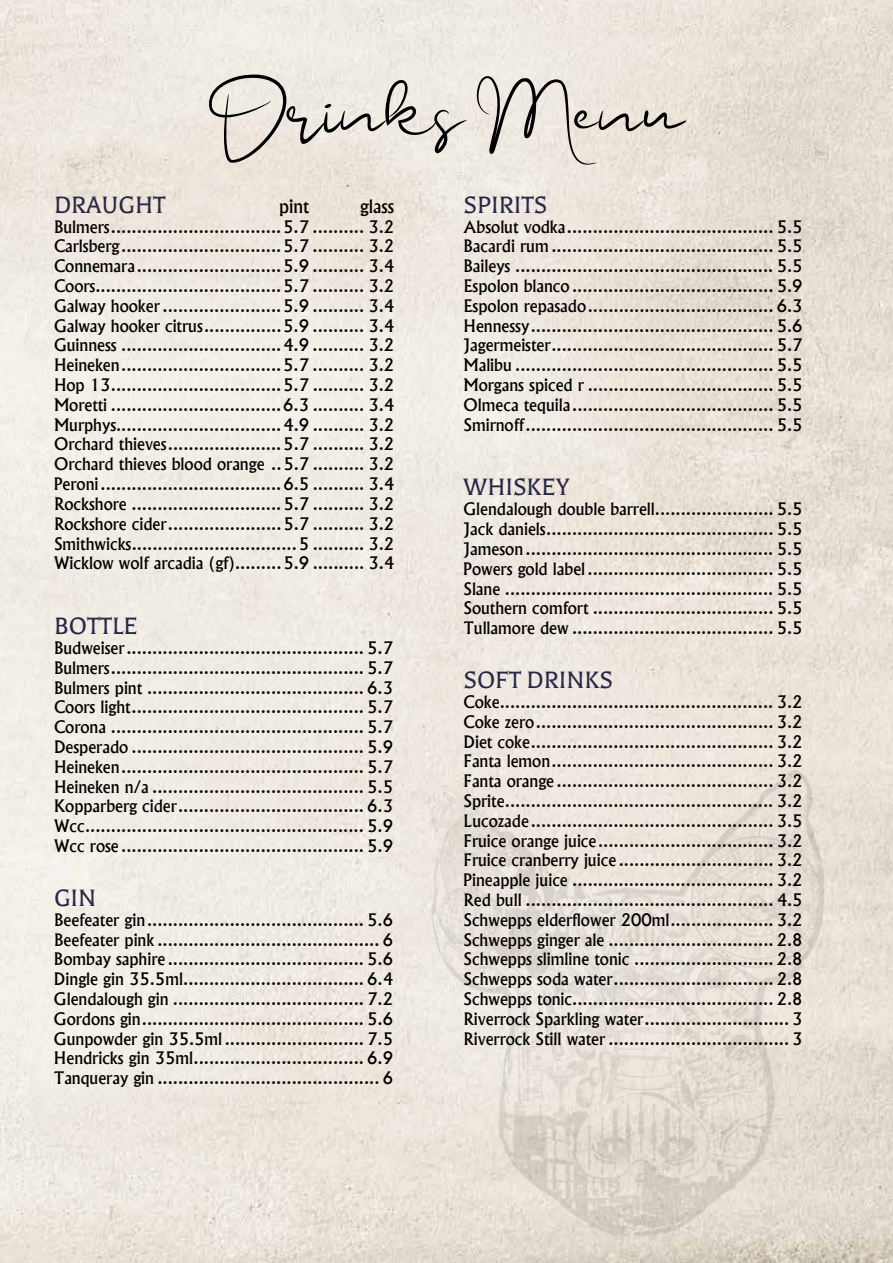
<style>
.page{position:relative;width:893px;height:1263px;background:#fff}
.page>*{position:absolute;margin:0;border:0;box-sizing:border-box;transform-origin:0 0}
.t1{font:120px "onelove";color:#000}
.t2{font:27px "Balthazar";color:#282748}
.t3{font:500 18px "Albertus";color:#000}
.t4{font:500 16.5px/19.8px "Albertus";color:#000;text-align:justify}
</style>
<div class="page">
<img style="left:0;top:0;width:893px;height:1263px">
<img style="left:386px;top:728px;width:477px;height:535px">
<h1 class="t1" style="left:209px;top:70px;width:477px">Drinks Menu</h1>
<h2 class="t2" style="left:54px;top:191px;width:113px">DRAUGHT</h2>
<p class="t3" style="left:279px;top:195px;width:31px">pint</p>
<p class="t3" style="left:360px;top:195px;width:35px">glass</p>
<p class="t4" style="left:54px;top:217px;width:342px">Bulmers.................................5.7 .......... 3.2<br>Carlsberg...............................5.7 .......... 3.2<br>Connemara............................5.9 .......... 3.4<br>Coors....................................5.7 .......... 3.2<br>Galway hooker .......................5.9 .......... 3.4<br>Galway hooker citrus...............5.9 .......... 3.4<br>Guinness ...............................4.9 .......... 3.2<br>Heineken...............................5.7 .......... 3.2<br>Hop 13.................................5.7 .......... 3.2<br>Moretti .................................6.3 .......... 3.4<br>Murphys................................4.9 .......... 3.2<br>Orchard thieves......................5.7 .......... 3.2<br>Orchard thieves blood orange ..5.7 .......... 3.2<br>Peroni...................................6.5 .......... 3.4<br>Rockshore .............................5.7 .......... 3.2<br>Rockshore cider......................5.7 .......... 3.2<br>Smithwicks................................5 .......... 3.2<br>Wicklow wolf arcadia (gf).........5.9 .......... 3.4</p>
<h2 class="t2" style="left:54px;top:613px;width:86px">BOTTLE</h2>
<p class="t4" style="left:54px;top:638px;width:341px">Budweiser.............................................. 5.7<br>Bulmers................................................. 5.7<br>Bulmers pint .......................................... 6.3<br>Coors light............................................. 5.7<br>Corona ................................................. 5.7<br>Desperado ............................................. 5.9<br>Heineken............................................... 5.7<br>Heineken n/a ......................................... 5.5<br>Kopparberg cider.................................... 6.3<br>Wcc...................................................... 5.9<br>Wcc rose ............................................... 5.9</p>
<h2 class="t2" style="left:54px;top:884px;width:44px">GIN</h2>
<p class="t4" style="left:54px;top:910px;width:341px">Beefeater gin.......................................... 5.6<br>Beefeater pink ........................................... 6<br>Bombay saphire ...................................... 5.6<br>Dingle gin 35.5ml................................... 6.4<br>Glendalough gin ..................................... 7.2<br>Gordons gin........................................... 5.6<br>Gunpowder gin 35.5ml........................... 7.5<br>Hendricks gin 35ml................................. 6.9<br>Tanqueray gin ........................................... 6</p>
<h2 class="t2" style="left:463px;top:191px;width:85px">SPIRITS</h2>
<p class="t4" style="left:463px;top:217px;width:341px">Absolut vodka........................................ 5.5<br>Bacardi rum ........................................... 5.5<br>Baileys .................................................. 5.5<br>Espolon blanco ....................................... 5.9<br>Espolon repasado.................................... 6.3<br>Hennessy............................................... 5.6<br>Jagermeister........................................... 5.7<br>Malibu .................................................. 5.5<br>Morgans spiced r .................................... 5.5<br>Olmeca tequila....................................... 5.5<br>Smirnoff................................................ 5.5</p>
<h2 class="t2" style="left:463px;top:474px;width:108px">WHISKEY</h2>
<p class="t4" style="left:463px;top:499px;width:340px">Glendalough double barrell....................... 5.5<br>Jack daniels............................................ 5.5<br>Jameson ................................................ 5.5<br>Powers gold label.................................... 5.5<br>Slane .................................................... 5.5<br>Southern comfort ................................... 5.5<br>Tullamore dew ....................................... 5.5</p>
<h2 class="t2" style="left:463px;top:667px;width:151px">SOFT DRINKS</h2>
<p class="t4" style="left:463px;top:692px;width:341px">Coke..................................................... 3.2<br>Coke zero.............................................. 3.2<br>Diet coke............................................... 3.2<br>Fanta lemon........................................... 3.2<br>Fanta orange .......................................... 3.2<br>Sprite.................................................... 3.2<br>Lucozade............................................... 3.5<br>Fruice orange juice.................................. 3.2<br>Fruice cranberry juice .............................. 3.2<br>Pineapple juice ....................................... 3.2<br>Red bull ................................................ 4.5<br>Schwepps elderflower 200ml.................... 3.2<br>Schwepps ginger ale ................................ 2.8<br>Schwepps slimline tonic ........................... 2.8<br>Schwepps soda water............................... 2.8<br>Schwepps tonic....................................... 2.8<br>Riverrock Sparkling water............................ 3<br>Riverrock Still water ................................... 3</p>
</div>
